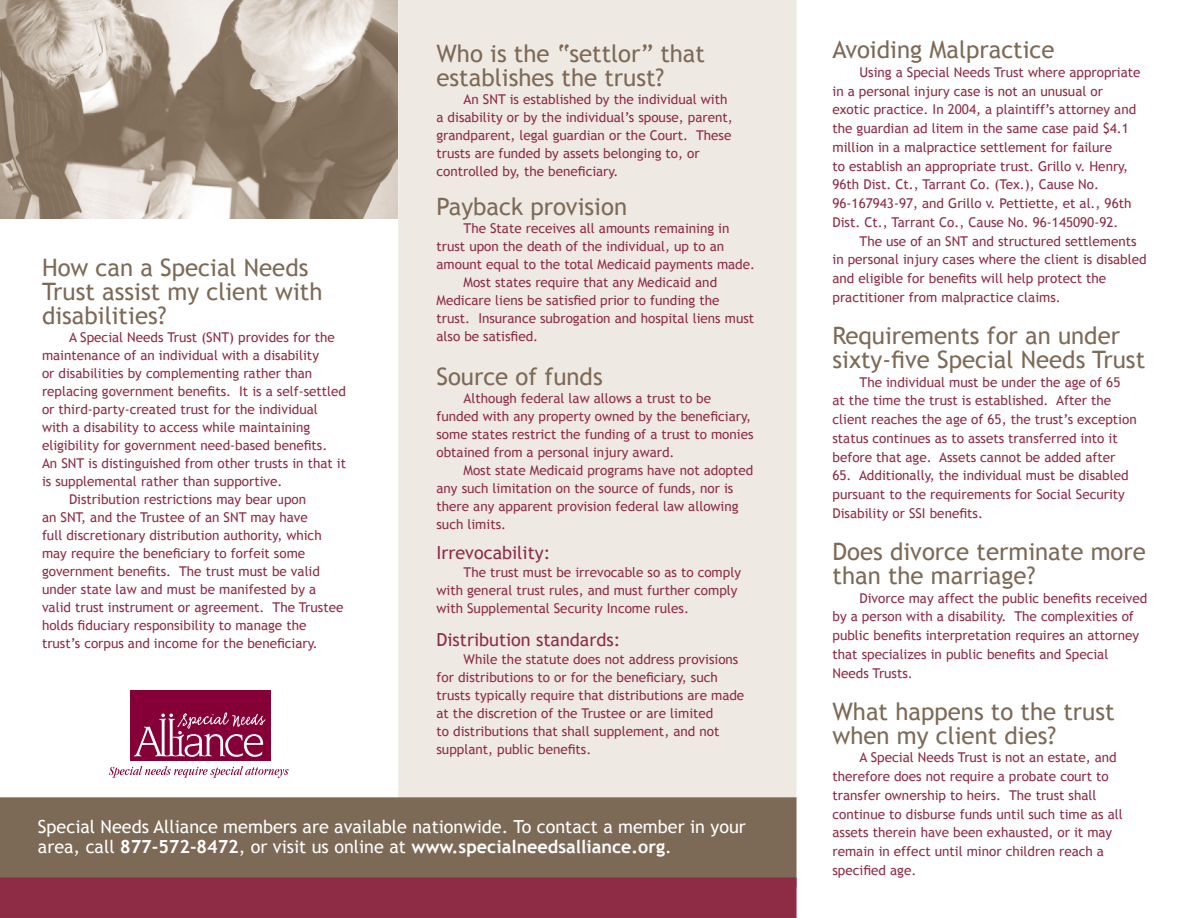
<style>
.page{position:relative;width:1188px;height:918px;background:#fff}
.page>*{position:absolute;margin:0;border:0;box-sizing:border-box;transform-origin:0 0}
.t1{font:24px/24px "Trebuchet MS";color:#7d6a56}
.t2{font:18px/19.5px "Trebuchet MS";color:#fff}
.t3{font:18px "Trebuchet MS";color:#8e2c46}
.t4{font:13.5px/18.8px "Trebuchet MS";color:#8e2c46}
.s1{font-weight:700}
</style>
<div class="page">
<div style="left:398px;top:0;width:398px;height:797px;background:#eee9e3"></div>
<div style="left:0;top:797px;width:796px;height:81px;background:#7d6a56"></div>
<div style="left:0;top:878px;width:796px;height:40px;background:#8e2c46"></div>
<img style="left:0;top:0;width:398px;height:218px">
<div style="left:130px;top:691px;width:141px;height:70px;background:#860038"></div>
<svg style="left:134px;top:712px;width:132px;height:45px"></svg>
<svg style="left:109px;top:766px;width:180px;height:12px"></svg>
<h1 class="t1" style="left:42px;top:256px;width:282px">How can a Special Needs<br>Trust assist my client with disabilities?</h1>
<p class="t4" style="left:69px;top:328px;width:267px">A Special Needs Trust (SNT) provides for the</p>
<p class="t4" style="left:42px;top:346px;width:278px">maintenance of an individual with a disability</p>
<p class="t4" style="left:42px;top:364px;width:272px">or disabilities by complementing rather than</p>
<p class="t4" style="left:42px;top:382px;width:306px">replacing government benefits. It is a self-settled</p>
<p class="t4" style="left:42px;top:400px;width:277px">or third-party-created trust for the individual</p>
<p class="t4" style="left:42px;top:418px;width:270px">with a disability to access while maintaining</p>
<p class="t4" style="left:42px;top:436px;width:287px">eligibility for government need-based benefits.</p>
<p class="t4" style="left:42px;top:454px;width:306px">An SNT is distinguished from other trusts in that it</p>
<p class="t4" style="left:42px;top:472px;width:242px">is supplemental rather than supportive.</p>
<p class="t4" style="left:69px;top:490px;width:239px">Distribution restrictions may bear upon</p>
<p class="t4" style="left:42px;top:508px;width:267px">an SNT, and the Trustee of an SNT may have</p>
<p class="t4" style="left:42px;top:526px;width:281px">full discretionary distribution authority, which</p>
<p class="t4" style="left:42px;top:544px;width:265px">may require the beneficiary to forfeit some</p>
<p class="t4" style="left:42px;top:562px;width:280px">government benefits. The trust must be valid</p>
<p class="t4" style="left:42px;top:580px;width:276px">under state law and must be manifested by a</p>
<p class="t4" style="left:42px;top:598px;width:303px">valid trust instrument or agreement. The Trustee</p>
<p class="t4" style="left:42px;top:616px;width:266px">holds fiduciary responsibility to manage the</p>
<p class="t4" style="left:42px;top:634px;width:277px">trust’s corpus and income for the beneficiary.</p>
<h1 class="t1" style="left:436px;top:42px;width:270px">Who is the “settlor” that establishes the trust?</h1>
<p class="t4" style="left:436px;top:90px;width:298px;line-height:18px;text-indent:27px">An SNT is established by the individual with a disability or by the individual’s spouse, parent, grandparent, legal guardian or the Court. These trusts are funded by assets belonging to, or controlled by, the beneficiary.</p>
<h1 class="t1" style="left:436px;top:195px;width:192px">Payback provision</h1>
<p class="t4" style="left:464px;top:219px;width:268px">The State receives all amounts remaining in</p>
<p class="t4" style="left:436px;top:237px;width:289px">trust upon the death of the individual, up to an</p>
<p class="t4" style="left:436px;top:255px;width:320px">amount equal to the total Medicaid payments made.</p>
<p class="t4" style="left:464px;top:273px;width:255px">Most states require that any Medicaid and</p>
<p class="t4" style="left:436px;top:291px;width:284px">Medicare liens be satisfied prior to funding the</p>
<p class="t4" style="left:436px;top:309px;width:319px">trust. Insurance subrogation and hospital liens must</p>
<p class="t4" style="left:436px;top:327px;width:103px">also be satisfied.</p>
<h1 class="t1" style="left:436px;top:364px;width:168px">Source of funds</h1>
<p class="t4" style="left:436px;top:389px;width:319px;line-height:18px;text-indent:27px">Although federal law allows a trust to be funded with any property owned by the beneficiary, some states restrict the funding of a trust to monies obtained from a personal injury award.</p>
<p class="t4" style="left:436px;top:461px;width:318px;line-height:18px;text-indent:27px">Most state Medicaid programs have not adopted any such limitation on the source of funds, nor is there any apparent provision federal law allowing such limits.</p>
<h2 class="t3" style="left:436px;top:542px;width:115px">Irrevocability:</h2>
<p class="t4" style="left:436px;top:563px;width:306px;line-height:18px;text-indent:27px">The trust must be irrevocable so as to comply with general trust rules, and must further comply with Supplemental Security Income rules.</p>
<h2 class="t3" style="left:436px;top:629px;width:185px">Distribution standards:</h2>
<p class="t4" style="left:436px;top:650px;width:309px;line-height:18px;text-indent:27px">While the statute does not address provisions for distributions to or for the beneficiary, such trusts typically require that distributions are made at the discretion of the Trustee or are limited<br>to distributions that shall supplement, and not supplant, public benefits.</p>
<h2 class="t2" style="left:38px;top:817px;width:709px">Special Needs Alliance members are available nationwide. To contact a member in your area, call <span class="s1">877-572-8472</span>, or visit us online at <span class="s1">www.specialneedsalliance.org</span>.</h2>
<h1 class="t1" style="left:832px;top:38px;width:224px">Avoiding Malpractice</h1>
<p class="t4" style="left:832px;top:63px;width:309px;text-indent:27px">Using a Special Needs Trust where appropriate in a personal injury case is not an unusual or exotic practice. In 2004, a plaintiff’s attorney and the guardian ad litem in the same case paid $4.1 million in a malpractice settlement for failure<br>to establish an appropriate trust. Grillo v. Henry, 96th Dist. Ct., Tarrant Co. (Tex.), Cause No.<br>96-167943-97, and Grillo v. Pettiette, et al., 96th Dist. Ct., Tarrant Co., Cause No. 96-145090-92.</p>
<p class="t4" style="left:832px;top:232px;width:316px;text-indent:27px">The use of an SNT and structured settlements in personal injury cases where the client is disabled and eligible for benefits will help protect the practitioner from malpractice claims.</p>
<h1 class="t1" style="left:832px;top:324px;width:314px">Requirements for an under sixty-five Special Needs Trust</h1>
<p class="t4" style="left:832px;top:373px;width:306px;text-indent:27px">The individual must be under the age of 65<br>at the time the trust is established. After the client reaches the age of 65, the trust’s exception status continues as to assets transferred into it before that age. Assets cannot be added after</p>
<p class="t4" style="left:832px;top:467px;width:298px">65. Additionally, the individual must be disabled pursuant to the requirements for Social Security<br>Disability or SSI benefits.</p>
<h1 class="t1" style="left:832px;top:540px;width:315px">Does divorce terminate more than the marriage?</h1>
<p class="t4" style="left:832px;top:589px;width:316px;text-indent:27px">Divorce may affect the public benefits received by a person with a disability. The complexities of public benefits interpretation requires an attorney that specializes in public benefits and Special Needs Trusts.</p>
<h1 class="t1" style="left:832px;top:700px;width:284px">What happens to the trust when my client dies?</h1>
<p class="t4" style="left:832px;top:749px;width:292px;text-indent:27px">A Special Needs Trust is not an estate, and therefore does not require a probate court to transfer ownership to heirs. The trust shall continue to disburse funds until such time as all assets therein have been exhausted, or it may remain in effect until minor children reach a specified age.</p>
</div>
